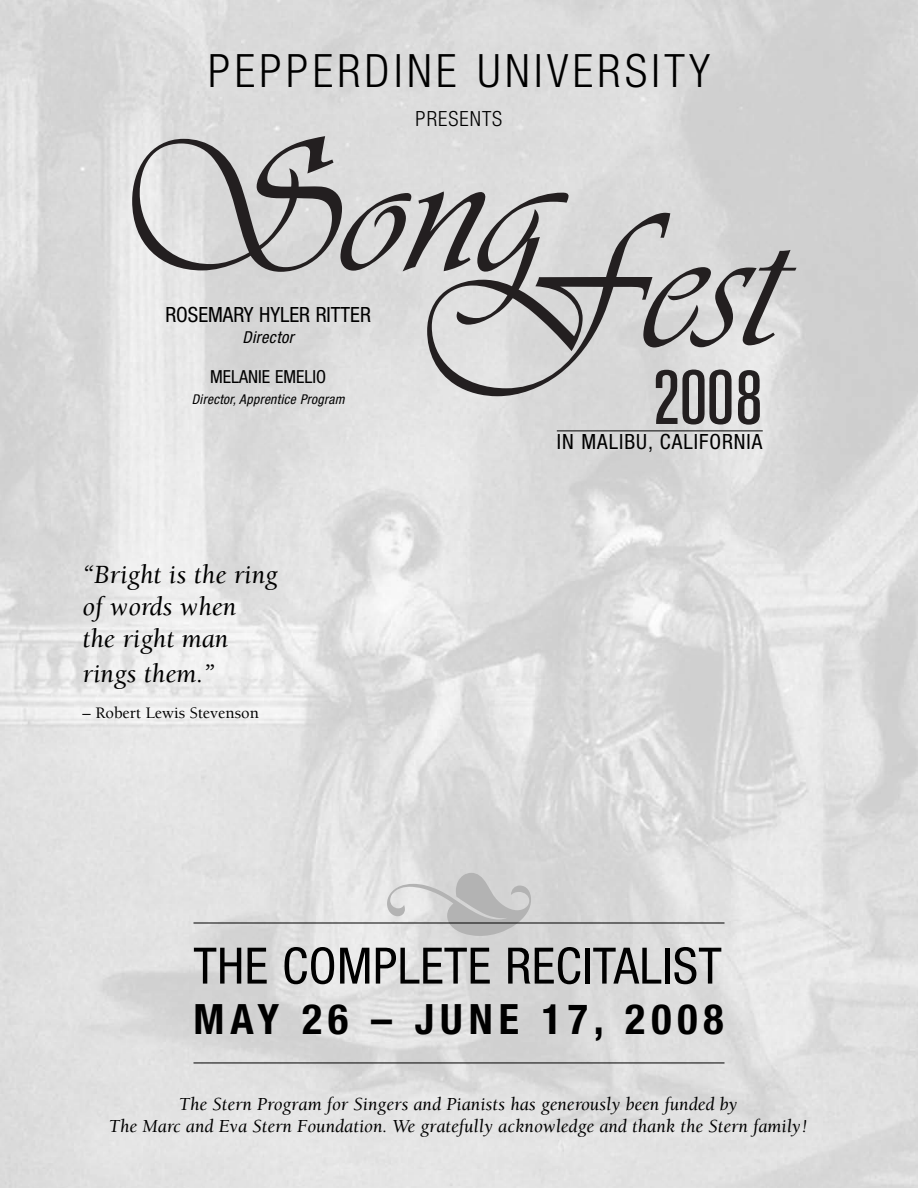
<style>
.page{position:relative;width:918px;height:1188px;background:#fff}
.page>*{position:absolute;margin:0;border:0;box-sizing:border-box;transform-origin:0 0}
.t1{font:120px "Type Embellishments One Let Plain";color:#b3b3b3}
.t2{font:condensed 50.25px "Helvetica Neue";letter-spacing:.01em;color:#000}
.t3{font:300 condensed 46.05px "Helvetica Neue";letter-spacing:.095em;color:#000}
.t4{font:700 condensed 41.85px "Helvetica Neue";letter-spacing:.14em;color:#000}
.t5{font:italic 27px/33.2px "Berkeley";color:#000}
.t6{font:condensed 21px "Helvetica Neue";color:#000}
.t7{font:condensed 21px "Helvetica Neue";letter-spacing:.05em;color:#000}
.t8{font:300 condensed 21px "Helvetica Neue";letter-spacing:.05em;color:#000}
.t9{font:italic 18.9px/22.6px "Berkeley";color:#000;text-align:center}
.t10{font:condensed 18px "Helvetica Neue";color:#000}
.t11{font:500 16.5px "Berkeley";color:#000}
.t12{font:italic condensed 16.5px "Helvetica Neue";letter-spacing:.025em;color:#000}
.t13{font:italic condensed 13.5px "Helvetica Neue";letter-spacing:.025em;color:#000}
</style>
<div class="page">
<img style="left:0;top:0;width:918px;height:1188px">
<svg style="left:656px;top:370px;width:76px;height:55px;background:#7e7c7c"></svg>
<svg style="left:738px;top:370px;width:22px;height:55px"></svg>
<svg style="left:132px;top:136px;width:437px;height:189px;background:#c2c2c2"></svg>
<svg style="left:427px;top:213px;width:243px;height:183px;background:#b6b5b5"></svg>
<svg style="left:643px;top:250px;width:154px;height:97px;background:#adadad"></svg>
<hr style="left:557px;top:431px;width:206px;height:1px;background:#000">
<hr style="left:194px;top:1063px;width:531px;height:1px;background:#000">
<hr style="left:194px;top:923px;width:531px;height:1px;background:#000">
<h3 class="t3" style="left:208px;top:54px;width:503px">PEPPERDINE UNIVERSITY</h3>
<p class="t8" style="left:416px;top:111px;width:88px">PRESENTS</p>
<p class="t6" style="left:165px;top:307px;width:207px">ROSEMARY HYLER RITTER</p>
<p class="t12" style="left:243px;top:331px;width:53px">Director</p>
<p class="t10" style="left:210px;top:370px;width:117px">MELANIE EMELIO</p>
<p class="t13" style="left:192px;top:394px;width:154px">Director, Apprentice Program</p>
<h3 class="t5" style="left:82px;top:560px;width:197px">“Bright is the ring of words when<br>the right man rings them.”</h3>
<p class="t11" style="left:82px;top:706px;width:178px">– Robert Lewis Stevenson</p>
<p class="t7" style="left:557px;top:434px;width:207px">IN MALIBU, CALIFORNIA</p>
<h1 class="t1" style="left:381px;top:834px;width:157px">n</h1>
<h2 class="t2" style="left:194px;top:948px;width:530px">THE COMPLETE RECITALIST</h2>
<h3 class="t4" style="left:194px;top:1004px;width:532px">MAY 26 – JUNE 17, 2008</h3>
<p class="t9" style="left:109px;top:1094px;width:700px">The Stern Program for Singers and Pianists has generously been funded by<br>The Marc and Eva Stern Foundation. We gratefully acknowledge and thank the Stern family!</p>
</div>
